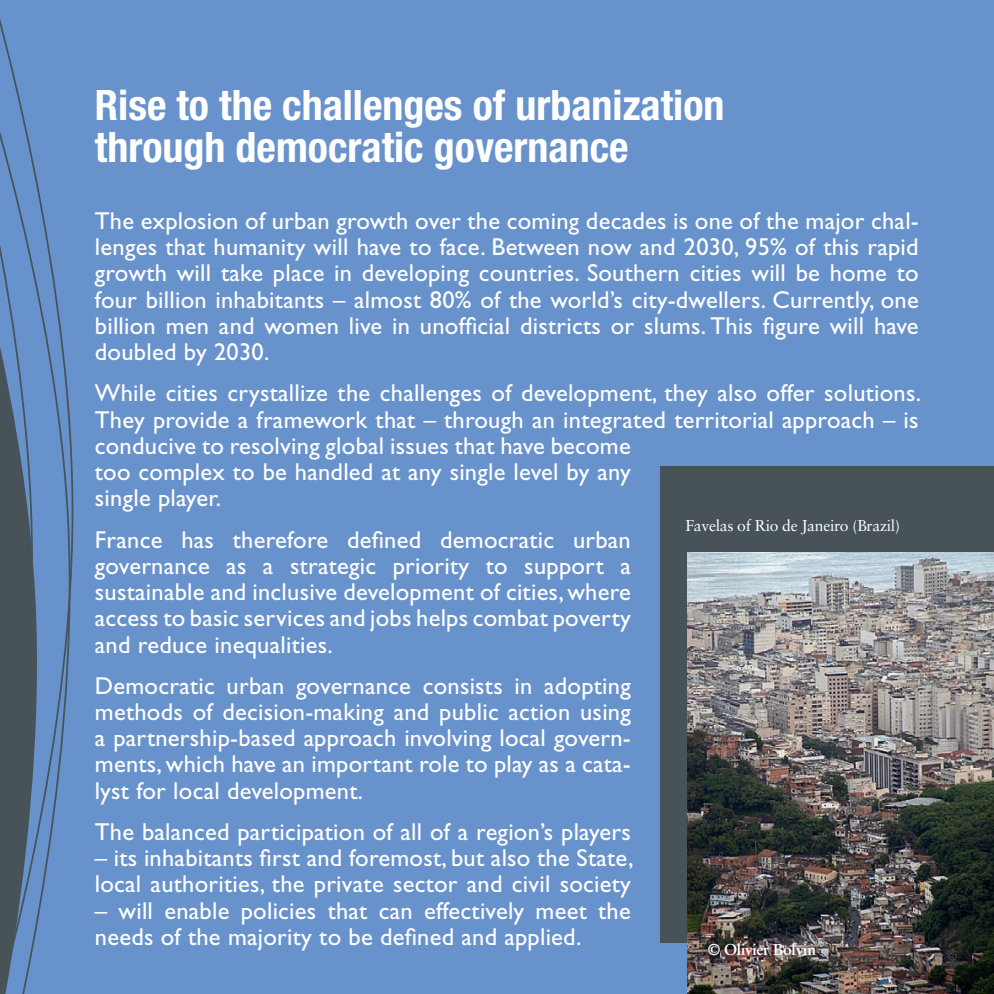
<style>
.page{position:relative;width:994px;height:994px;background:#6892cc}
.page>*{position:absolute;margin:0;border:0;box-sizing:border-box;transform-origin:0 0}
.t1{font:700 condensed 42px/42px "Helvetica Neue LT Std";color:#fff}
.t2{font:24.5px/26.2px "Gill Sans Std";letter-spacing:.01em;color:#fff;text-align:justify}
.t3{font:15.75px "Sabon LT Std";letter-spacing:-.02em;color:#fff}
.t4{font:700 15.75px "Sabon LT Std";letter-spacing:-.02em;color:#fff}
</style>
<div class="page">
<svg style="left:50px;top:253px;width:24px;height:593px"></svg>
<svg style="left:33px;top:160px;width:17px;height:788px"></svg>
<div style="left:660px;top:466px;width:334px;height:477px;background:#475359"></div>
<img style="left:687px;top:552px;width:307px;height:442px">
<svg style="left:0;top:19px;width:33px;height:975px"></svg>
<h1 class="t1" style="left:95px;top:83px;width:631px">Rise to the challenges of urbanization through democratic governance</h1>
<p class="t2" style="left:95px;top:208px;width:825px">The explosion of urban growth over the coming decades is one of the major chal&shy;lenges that humanity will have to face. Between now and 2030, 95% of this rapid growth will take place in developing countries. Southern cities will be home to four billion inhabitants – almost 80% of the world’s city-dwellers. Currently, one billion men and women live in unofficial districts or slums. This figure will have doubled by 2030.</p>
<p class="t2" style="left:95px;top:380px;width:827px;text-align:left">While cities crystallize the challenges of development, they also offer solutions.<br>They provide a framework that – through an integrated territorial approach – is conducive to resolving global issues that have become<br>too complex to be handled at any single level by any<br>single player.</p>
<p class="t2" style="left:95px;top:526px;width:537px">France has therefore defined democratic urban governance as a strategic priority to support a sustainable and inclusive development of cities, where access to basic services and jobs helps combat poverty and reduce inequalities.</p>
<p class="t2" style="left:95px;top:672px;width:537px">Democratic urban governance consists in adopting methods of decision-making and public action using a partnership-based approach involving local govern&shy;ments, which have an important role to play as a cata&shy;lyst for local development.</p>
<p class="t2" style="left:95px;top:818px;width:537px">The balanced participation of all of a region’s players</p>
<p class="t2" style="left:95px;top:844px;width:540px">– its inhabitants first and foremost, but also the State, local authorities, the private sector and civil society</p>
<p class="t2" style="left:95px;top:897px;width:537px">– will enable policies that can effectively meet the needs of the majority to be defined and applied.</p>
<p class="t3" style="left:685px;top:516px;width:216px">Favelas of Rio de Janeiro (Brazil)</p>
<p class="t4" style="left:708px;top:940px;width:110px">© Olivier Bolvin</p>
</div>
